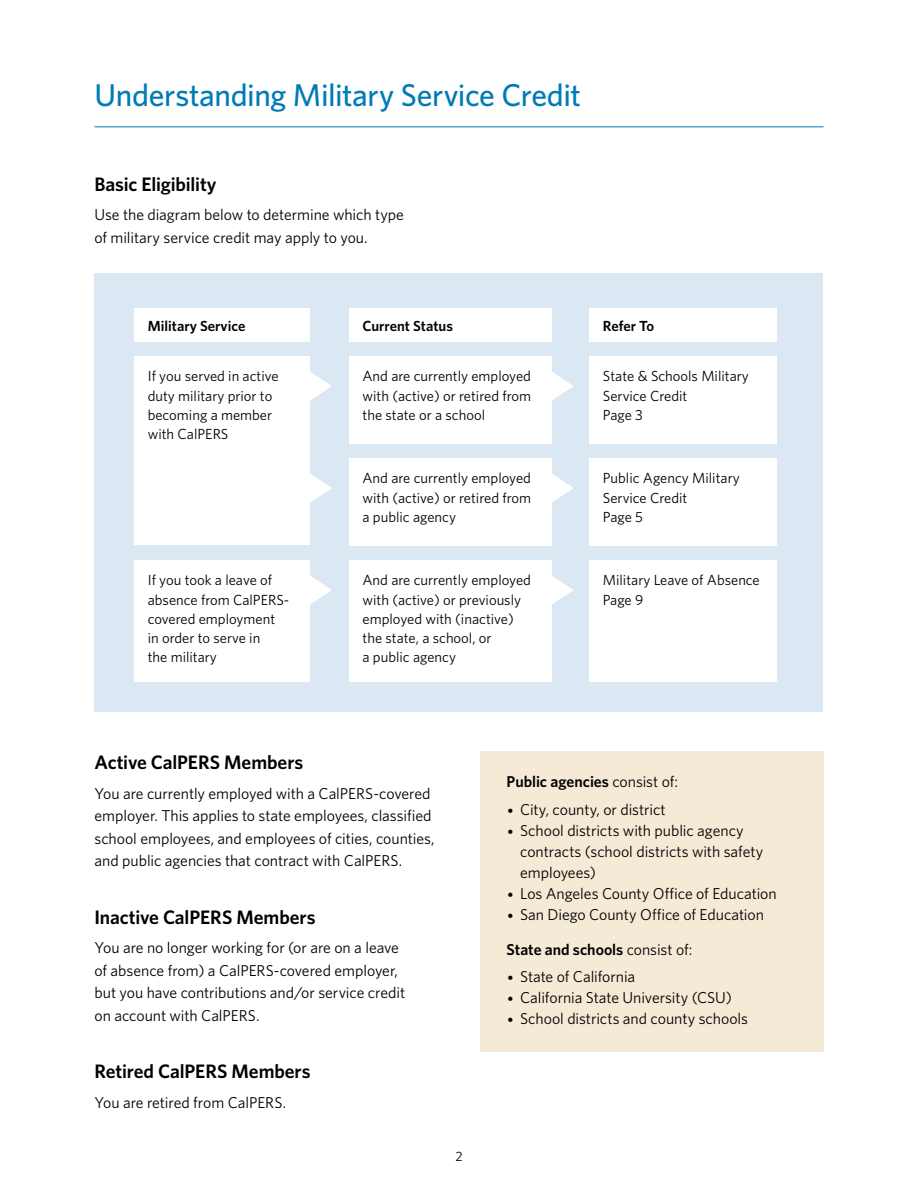
<style>
.page{position:relative;width:918px;height:1188px;background:#fff}
.page>*{position:absolute;margin:0;border:0;box-sizing:border-box;transform-origin:0 0}
.t1{font:500 31.5px "Whitney";letter-spacing:-.015em;color:#007bb6}
.t2{font:600 19.5px "Whitney";letter-spacing:-.005em;color:#000}
.t3{font:15.75px/22.5px "Whitney";letter-spacing:-.005em;color:#000}
.t4{font:600 15.75px "Whitney";color:#000}
.t5{font:14.7px/19.2px "Whitney";color:#000}
.t6{font:600 14.7px "Whitney";color:#000}
.t7{font:13.5px "Whitney";color:#000}
.s1{font-weight:400}
.s2{font-family:"Trebuchet MS";font-size:15px}
</style>
<div class="page">
<div style="left:94px;top:273px;width:730px;height:439px;background:#dbe7f3"></div>
<hr style="left:94px;top:126px;width:730px;height:1px;background:#007bb6">
<svg style="left:310px;top:372px;width:22px;height:29px"></svg>
<svg style="left:552px;top:372px;width:21px;height:28px"></svg>
<svg style="left:310px;top:474px;width:22px;height:29px"></svg>
<svg style="left:552px;top:474px;width:21px;height:28px"></svg>
<svg style="left:310px;top:576px;width:22px;height:29px"></svg>
<svg style="left:552px;top:576px;width:21px;height:28px"></svg>
<div style="left:134px;top:308px;width:176px;height:34px;background:#fff"></div>
<div style="left:349px;top:308px;width:203px;height:34px;background:#fff"></div>
<div style="left:134px;top:356px;width:176px;height:189px;background:#fff"></div>
<div style="left:349px;top:356px;width:203px;height:88px;background:#fff"></div>
<div style="left:589px;top:356px;width:188px;height:88px;background:#fff"></div>
<div style="left:349px;top:458px;width:203px;height:88px;background:#fff"></div>
<div style="left:589px;top:458px;width:188px;height:88px;background:#fff"></div>
<div style="left:589px;top:560px;width:188px;height:122px;background:#fff"></div>
<div style="left:349px;top:560px;width:203px;height:122px;background:#fff"></div>
<div style="left:134px;top:560px;width:176px;height:122px;background:#fff"></div>
<div style="left:589px;top:308px;width:188px;height:34px;background:#fff"></div>
<div style="left:480px;top:751px;width:344px;height:63px;background:#f5ead6"></div>
<div style="left:480px;top:800px;width:344px;height:105px;background:#f5ead6"></div>
<div style="left:480px;top:884px;width:344px;height:63px;background:#f5ead6"></div>
<div style="left:480px;top:946px;width:344px;height:63px;background:#f5ead6"></div>
<div style="left:480px;top:988px;width:344px;height:63px;background:#f5ead6"></div>
<h2 class="t1" style="left:94px;top:74px;width:488px">Understanding Military Service Credit</h2>
<h3 class="t2" style="left:94px;top:171px;width:124px">Basic Eligibility</h3>
<p class="t3" style="left:94px;top:203px;width:311px">Use the diagram below to determine which type of military service credit may apply to you .</p>
<p class="t6" style="left:148px;top:316px;width:99px">Military Service</p>
<p class="t6" style="left:363px;top:316px;width:92px">Current Status</p>
<p class="t5" style="left:148px;top:366px;width:132px">If you served in active duty military prior to becoming a member with CalPERS</p>
<p class="t5" style="left:363px;top:366px;width:170px;text-align:justify">And are currently employed with (active) or retired from the state or a school</p>
<p class="t5" style="left:603px;top:366px;width:147px">State &amp; Schools Military<br>Service Credit<br>Page 3</p>
<p class="t5" style="left:363px;top:468px;width:170px;text-align:justify">And are currently employed with (active) or retired from a public agency</p>
<p class="t5" style="left:603px;top:468px;width:138px">Public Agency Military<br>Service Credit<br>Page 5</p>
<p class="t6" style="left:603px;top:316px;width:53px">Refer To</p>
<p class="t5" style="left:148px;top:570px;width:143px">If you took a leave of absence from CalPERS&shy;covered employment in order to serve in<br>the military</p>
<p class="t5" style="left:363px;top:570px;width:170px">And are currently employed with (active) or previously employed with (inactive) the state, a school, or<br>a public agency</p>
<p class="t5" style="left:603px;top:570px;width:159px">Military Leave of Absence<br>Page 9</p>
<h3 class="t2" style="left:94px;top:750px;width:210px">Active CalPERS Members</h3>
<p class="t3" style="left:94px;top:782px;width:342px">You are currently employed with a CalPERS-covered employer . This applies to state employees, classified school employees, and employees of cities, counties, and public agencies that contract with CalPERS .</p>
<h3 class="t2" style="left:94px;top:904px;width:223px">Inactive CalPERS Members</h3>
<p class="t3" style="left:94px;top:936px;width:312px">You are no longer working for (or are on a leave of absence from) a CalPERS-covered employer, but you have contributions and/or service credit on account with CalPERS .</p>
<h3 class="t2" style="left:94px;top:1059px;width:218px">Retired CalPERS Members</h3>
<p class="t3" style="left:94px;top:1091px;width:193px">You are retired from CalPERS .</p>
<p class="t7" style="left:455px;top:1147px;width:9px">2</p>
<p class="t4" style="left:507px;top:771px;width:173px">Public agencies <span class="s1">consist of:</span></p>
<p class="t3" style="left:507px;top:798px;width:161px"><span class="s2">•</span> City, county, or district</p>
<p class="t3" style="left:520px;top:820px;width:245px;line-height:21px;text-indent:-14px"><span class="s2">•</span> School districts with public agency contracts (school districts with safety employees)</p>
<p class="t3" style="left:507px;top:882px;width:272px"><span class="s2">•</span> Los Angeles County Office of Education</p>
<p class="t3" style="left:507px;top:903px;width:259px"><span class="s2">•</span> San Diego County Office of Education</p>
<p class="t4" style="left:507px;top:939px;width:187px">State and schools <span class="s1">consist of:</span></p>
<p class="t3" style="left:507px;top:965px;width:130px"><span class="s2">•</span> State of California</p>
<p class="t3" style="left:507px;top:986px;width:227px"><span class="s2">•</span> California State University (CSU)</p>
<p class="t3" style="left:507px;top:1007px;width:243px"><span class="s2">•</span> School districts and county schools</p>
</div>
